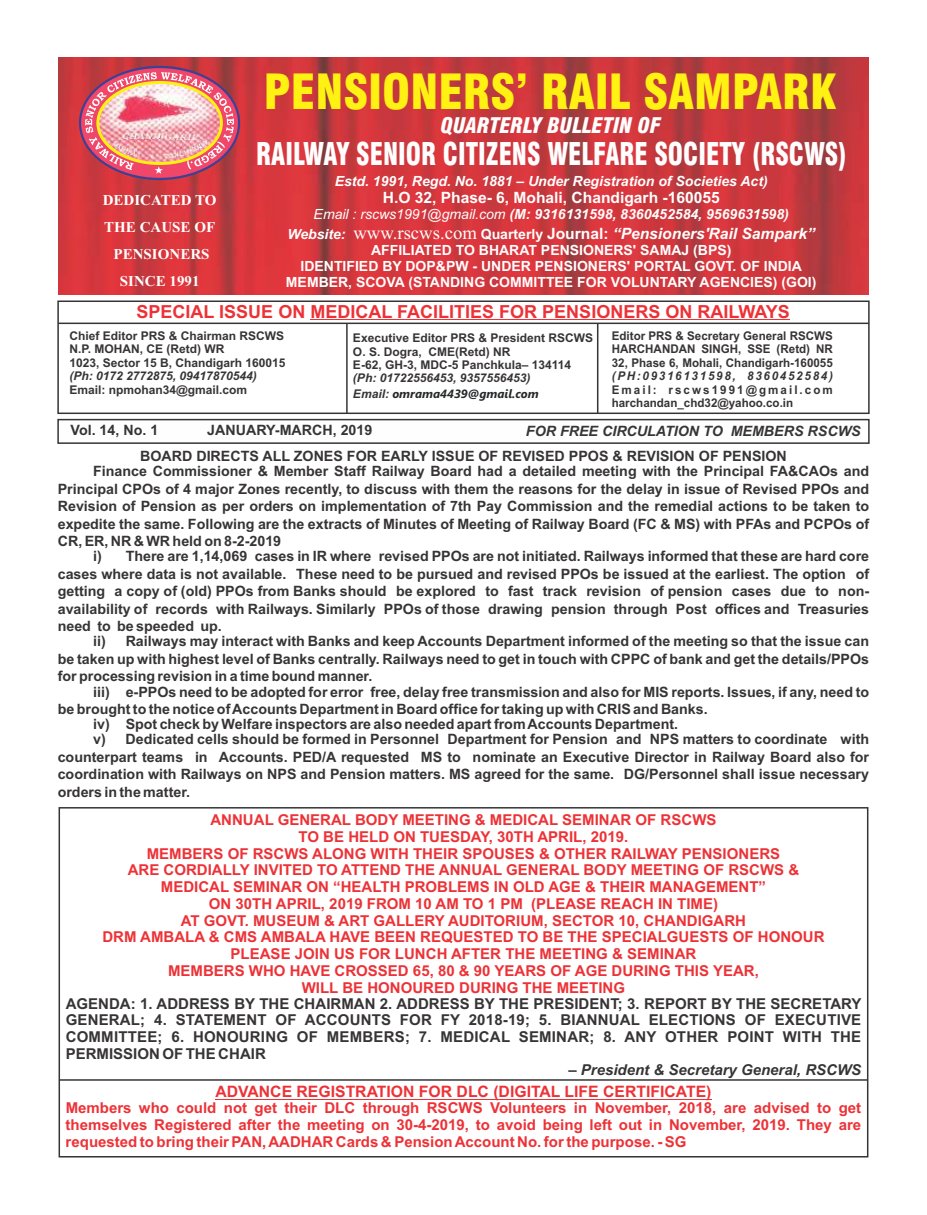
<style>
.page{position:relative;width:927px;height:1215px;background:#fff}
.page>*{position:absolute;margin:0;border:0;box-sizing:border-box;transform-origin:0 0}
.t1{font:900 condensed 47.25px "Swiss 721 BT";color:#fff212}
.t2{font:900 condensed 30.6px "Swiss 721 BT";color:#fefefe;scale:.84 1}
.t3{font:italic 900 condensed 21px "Swiss 721 BT";color:#fefefe}
.t4{font:700 18px "Arial";color:#ed3237}
.t5{font:700 15.75px "Arial";color:#ed3237}
.t6{font:italic 700 15.6px "Arial";color:#fefefe}
.t7{font:700 15.6px "Arial";color:#fefefe}
.t8{font:700 15px/16.8px "Arial";color:#ed3237;text-align:center}
.t9{font:700 15px/16.8px "Arial";letter-spacing:.015em;color:#373435;text-align:justify}
.t10{font:700 15px/27px "Times New Roman";color:#fefefe;text-align:center}
.t11{font:italic 700 15px "Arial";color:#373435}
.t12{font:700 14.25px/17.5px "Arial";color:#373435;text-align:justify}
.t13{font:italic 700 14.25px "Arial";color:#373435}
.t14{font:700 13.95px/15.6px "Arial";color:#fefefe;text-align:center}
.t15{font:italic 700 13.95px "Arial";color:#fefefe}
.t16{font:700 12px/13.4px "Arial";color:#373435}
.t17{font:italic 700 12px "Arial";color:#373435}
.t18{font:italic 700 12px "Arial";letter-spacing:.15em;color:#373435}
.t19{font:italic 700 12px "Segoe UI";color:#26282a}
.s1{font-weight:400}
.s2{font-size:13.95px}
.s3{font-family:"Times New Roman";font-weight:400;font-style:normal;font-size:18.75px}
.s4{font-style:normal;font-size:13.95px}
.s5{font-style:normal}
.s6{font-family:"Arial";color:#373435}
</style>
<div class="page">
<svg style="left:57px;top:418px;width:813px;height:26px"></svg>
<div style="left:57px;top:301px;width:812px;height:113px;border:2px solid #373435"></div>
<hr style="left:346px;top:324px;width:1px;height:89px;background:#373435">
<hr style="left:596px;top:324px;width:2px;height:89px;background:#373435">
<div style="left:58px;top:807px;width:810px;height:351px;border:2px solid #373435"></div>
<hr style="left:215px;top:1099px;width:496px;height:1px;background:#ed3237">
<img style="left:58px;top:57px;width:810px;height:237px">
<div style="left:79px;top:66px;width:161px;height:114px;border:4px solid #3e4095;border-radius:50%"></div>
<div style="left:81px;top:68px;width:157px;height:110px;background:#ef4669;border-radius:50%"></div>
<img style="left:85px;top:72px;width:149px;height:102px">
<hr style="left:59px;top:1079px;width:808px;height:2px;background:#373435">
<hr style="left:310px;top:319px;width:479px;height:1px;background:#ed3237">
<hr style="left:58px;top:323px;width:810px;height:1px;background:#373435">
<h1 class="t1" style="left:264px;top:73px;width:573px">PENSIONERS’ RAIL SAMPARK</h1>
<p class="t10" style="left:103px;top:188px;width:115px">DEDICATED TO<br>THE CAUSE OF<br>PENSIONERS<br>SINCE 1991</p>
<h3 class="t3" style="left:441px;top:117px;width:221px">QUARTERLY BULLETIN OF</h3>
<h2 class="t2" style="left:256px;top:142px;width:704px">RAILWAY SENIOR CITIZENS WELFARE SOCIETY (RSCWS)</h2>
<p class="t15" style="left:334px;top:176px;width:434px">Estd. 1991, Regd. No. 1881 – Under Registration of Societies Act)</p>
<p class="t7" style="left:382px;top:192px;width:338px">H.O 32, Phase- 6, Mohali, Chandigarh -160055</p>
<p class="t15" style="left:313px;top:209px;width:476px"><span class="s1">Email : rscws1991@gmail.com</span> (M: 9316131598, 8360452584, 9569631598)</p>
<p class="t6" style="left:287px;top:227px;width:529px"><span class="s2">Website:</span> <span class="s3">www.rscws.com</span> <span class="s4">Quarterly</span> <span class="s5">Journal:</span> “Pensioners'Rail Sampark”</p>
<p class="t14" style="left:286px;top:244px;width:532px">AFFILIATED TO BHARAT PENSIONERS' SAMAJ (BPS)<br>IDENTIFIED BY DOP&amp;PW - UNDER PENSIONERS' PORTAL GOVT. OF INDIA<br>MEMBER, SCOVA (STANDING COMMITTEE FOR VOLUNTARY AGENCIES) (GOI)</p>
<p class="t4" style="left:136px;top:305px;width:654px">SPECIAL ISSUE ON MEDICAL FACILITIES FOR PENSIONERS ON RAILWAYS</p>
<p class="t16" style="left:69px;top:330px;width:218px">Chief Editor PRS &amp; Chairman RSCWS<br>N.P. MOHAN, CE (Retd) WR<br>1023, Sector 15 B, Chandigarh 160015</p>
<p class="t17" style="left:69px;top:371px;width:189px">(Ph: 0172 2772875, 09417870544)</p>
<p class="t16" style="left:69px;top:384px;width:179px">Email: npmohan34@gmail.com</p>
<p class="t16" style="left:353px;top:332px;width:242px">Executive Editor PRS &amp; President RSCWS<br>O. S. Dogra, CME(Retd) NR<br>E-62, GH-3, MDC-5 Panchkula– 134114</p>
<p class="t17" style="left:353px;top:374px;width:179px">(Ph: 01722556453, 9357556453)</p>
<p class="t19" style="left:353px;top:389px;width:187px"><span class="s6">Email:</span> omrama4439@gmail.com</p>
<p class="t16" style="left:611px;top:330px;width:222px;text-align:justify">Editor PRS &amp; Secretary General RSCWS HARCHANDAN SINGH, SSE (Retd) NR 32, Phase 6, Mohali, Chandigarh-160055</p>
<p class="t18" style="left:611px;top:371px;width:222px">(PH:09316131598, 8360452584)</p>
<p class="t16" style="left:611px;top:384px;width:222px">Email: rscws1991@gmail.com harchandan_chd32@yahoo.co.in</p>
<p class="t12" style="left:71px;top:423px;width:89px">Vol. 14, No. 1</p>
<p class="t12" style="left:207px;top:423px;width:166px">JANUARY-MARCH, 2019</p>
<p class="t13" style="left:525px;top:426px;width:336px">FOR FREE CIRCULATION TO MEMBERS RSCWS</p>
<p class="t12" style="left:93px;top:450px;width:777px;line-height:15.1px;text-indent:47px">BOARD DIRECTS ALL ZONES FOR EARLY ISSUE OF REVISED PPOS &amp; REVISION OF PENSION<br>Finance Commissioner &amp; Member Staff Railway Board had a detailed meeting with the Principal FA&amp;CAOs and</p>
<p class="t12" style="left:58px;top:481px;width:812px">Principal CPOs of 4 major Zones recently, to discuss with them the reasons for the delay in issue of Revised PPOs and Revision of Pension as per orders on implementation of 7th Pay Commission and the remedial actions to be taken to expedite the same. Following are the extracts of Minutes of Meeting of Railway Board (FC &amp; MS) with PFAs and PCPOs of CR, ER, NR &amp; WR held on 8-2-2019</p>
<p class="t12" style="left:58px;top:549px;width:812px;text-indent:35px">i) There are 1,14,069 cases in IR where revised PPOs are not initiated. Railways informed that these are hard core cases where data is not available. These need to be pursued and revised PPOs be issued at the earliest. The option of getting a copy of (old) PPOs from Banks should be explored to fast track revision of pension cases due to non&shy;availability of records with Railways. Similarly PPOs of those drawing pension through Post offices and Treasuries need to be speeded up.</p>
<p class="t12" style="left:58px;top:634px;width:812px;text-indent:35px">ii) Railways may interact with Banks and keep Accounts Department informed of the meeting so that the issue can be taken up with highest level of Banks centrally. Railways need to get in touch with CPPC of bank and get the details/PPOs for processing revision in a time bound manner.</p>
<p class="t12" style="left:58px;top:684px;width:812px;text-indent:35px">iii) e-PPOs need to be adopted for error free, delay free transmission and also for MIS reports. Issues, if any, need to be brought to the notice of Accounts Department in Board office for taking up with CRIS and Banks.</p>
<p class="t12" style="left:93px;top:718px;width:777px;line-height:15.1px">iv) Spot check by Welfare inspectors are also needed apart from Accounts Department.<br>v) Dedicated cells should be formed in Personnel Department for Pension and NPS matters to coordinate with</p>
<p class="t12" style="left:58px;top:749px;width:812px">counterpart teams in Accounts. PED/A requested MS to nominate an Executive Director in Railway Board also for coordination with Railways on NPS and Pension matters. MS agreed for the same. DG/Personnel shall issue necessary orders in the matter.</p>
<p class="t8" style="left:102px;top:813px;width:723px">ANNUAL GENERAL BODY MEETING &amp; MEDICAL SEMINAR OF RSCWS<br>TO BE HELD ON TUESDAY, 30TH APRIL, 2019.<br>MEMBERS OF RSCWS ALONG WITH THEIR SPOUSES &amp; OTHER RAILWAY PENSIONERS<br>ARE CORDIALLY INVITED TO ATTEND THE ANNUAL GENERAL BODY MEETING OF RSCWS &amp; MEDICAL SEMINAR ON “HEALTH PROBLEMS IN OLD AGE &amp; THEIR MANAGEMENT”<br>ON 30TH APRIL, 2019 FROM 10 AM TO 1 PM (PLEASE REACH IN TIME)<br>AT GOVT. MUSEUM &amp; ART GALLERY AUDITORIUM, SECTOR 10, CHANDIGARH<br>DRM AMBALA &amp; CMS AMBALA HAVE BEEN REQUESTED TO BE THE SPECIALGUESTS OF HONOUR PLEASE JOIN US FOR LUNCH AFTER THE MEETING &amp; SEMINAR<br>MEMBERS WHO HAVE CROSSED 65, 80 &amp; 90 YEARS OF AGE DURING THIS YEAR,<br>WILL BE HONOURED DURING THE MEETING</p>
<p class="t9" style="left:66px;top:996px;width:797px">AGENDA: 1. ADDRESS BY THE CHAIRMAN 2. ADDRESS BY THE PRESIDENT; 3. REPORT BY THE SECRETARY GENERAL; 4. STATEMENT OF ACCOUNTS FOR FY 2018-19; 5. BIANNUAL ELECTIONS OF EXECUTIVE COMMITTEE; 6. HONOURING OF MEMBERS; 7. MEDICAL SEMINAR; 8. ANY OTHER POINT WITH THE PERMISSION OF THE CHAIR</p>
<p class="t11" style="left:568px;top:1064px;width:294px">– President &amp; Secretary General, RSCWS</p>
<p class="t5" style="left:215px;top:1086px;width:497px">ADVANCE REGISTRATION FOR DLC (DIGITAL LIFE CERTIFICATE)</p>
<p class="t8" style="left:66px;top:1101px;width:796px;text-align:justify">Members who could not get their DLC through RSCWS Volunteers in November, 2018, are advised to get themselves Registered after the meeting on 30-4-2019, to avoid being left out in November, 2019. They are requested to bring their PAN, AADHAR Cards &amp; Pension Account No. for the purpose. - SG</p>
</div>
